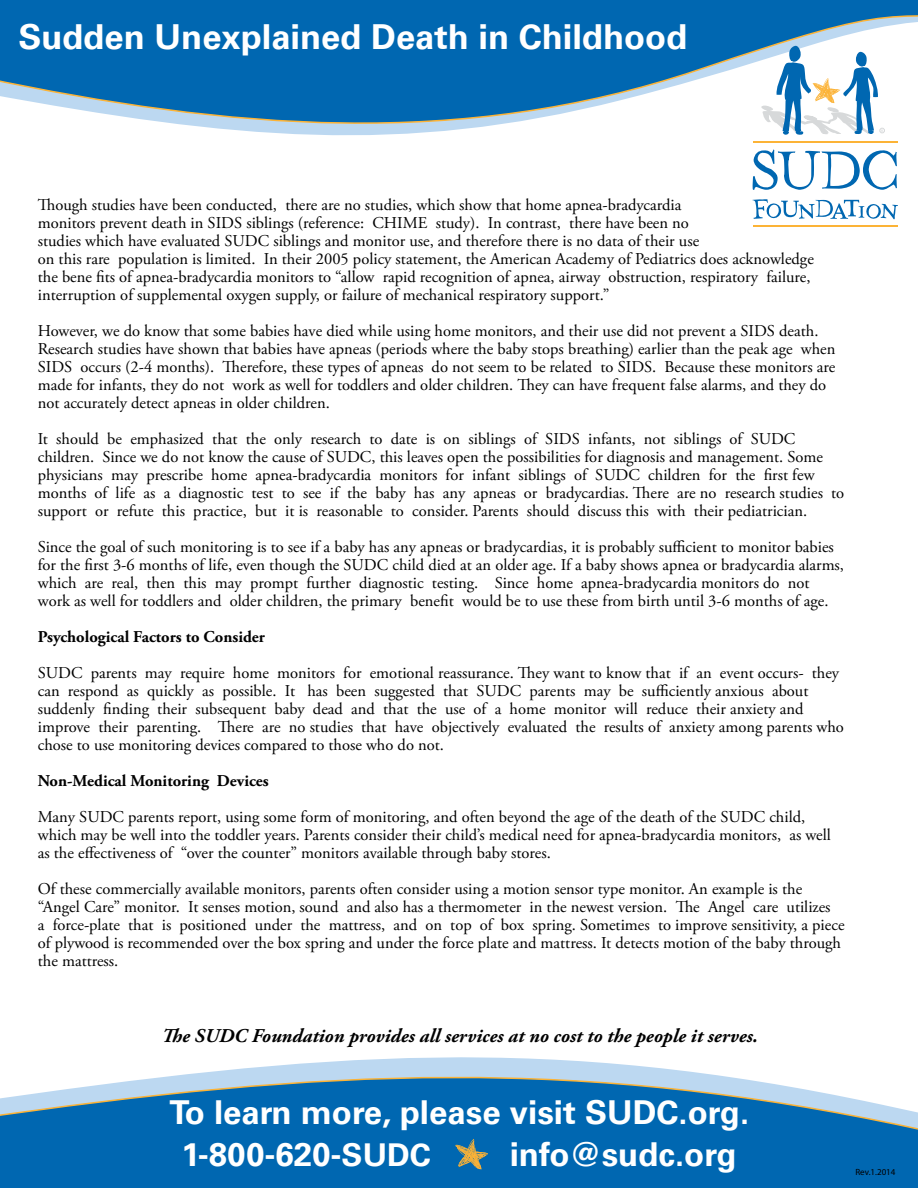
<style>
.page{position:relative;width:918px;height:1188px;background:#fff}
.page>*{position:absolute;margin:0;border:0;box-sizing:border-box;transform-origin:0 0}
.t1{font:700 34.5px "Univers LT Pro 65";color:#fff}
.t2{font:700 33px/42px "Univers LT Pro 65";color:#fff}
.t3{font:italic 700 19.5px "Adobe Garamond Pro";color:#000}
.t4{font:16.5px/18px "Adobe Garamond Pro";color:#000}
.t5{font:700 16.5px "Adobe Garamond Pro";color:#000}
.t6{font:9px "Myriad Pro";color:#000}
.t7{font:600 3.75px "Myriad Pro";color:#d7d9da}
.s1{font-size:31.5px}
</style>
<div class="page">
<svg style="left:0;top:0;width:918px;height:143px;fill:#0067b1"></svg>
<svg style="left:0;top:1057px;width:918px;height:131px;background:#3e8bc2"></svg>
<hr style="left:753px;top:141px;width:144px;height:2px;background:#fcb336">
<hr style="left:753px;top:225px;width:144px;height:2px;background:#fcb336">
<svg style="left:752px;top:149px;width:145px;height:41px"></svg>
<svg style="left:753px;top:199px;width:145px;height:20px"></svg>
<svg style="left:761px;top:46px;width:124px;height:90px"></svg>
<svg style="left:455px;top:1139px;width:32px;height:30px"></svg>
<h1 class="t1" style="left:18px;top:13px;width:671px">Sudden Unexplained Death in Childhood</h1>
<p class="t7" style="left:881px;top:128px;width:4px">R</p>
<p class="t4" style="left:38px;top:196px;width:778px">Though studies have been conducted, there are no studies, which show that home apnea-bradycardia<br>monitors prevent death in SIDS siblings (reference: CHIME study). In contrast, there have been no<br>studies which have evaluated SUDC siblings and monitor use, and therefore there is no data of their use<br>on this rare population is limited. In their 2005 policy statement, the American Academy of Pediatrics does acknowledge the bene fits of apnea-bradycardia monitors to “allow rapid recognition of apnea, airway obstruction, respiratory failure, interruption of supplemental oxygen supply, or failure of mechanical respiratory support.”</p>
<p class="t4" style="left:38px;top:322px;width:799px">However, we do know that some babies have died while using home monitors, and their use did not prevent a SIDS death.<br>Research studies have shown that babies have apneas (periods where the baby stops breathing) earlier than the peak age when SIDS occurs (2-4 months). Therefore, these types of apneas do not seem to be related to SIDS. Because these monitors are made for infants, they do not work as well for toddlers and older children. They can have frequent false alarms, and they do not accurately detect apneas in older children.</p>
<p class="t4" style="left:38px;top:430px;width:808px">It should be emphasized that the only research to date is on siblings of SIDS infants, not siblings of SUDC children. Since we do not know the cause of SUDC, this leaves open the possibilities for diagnosis and management. Some physicians may prescribe home apnea-bradycardia monitors for infant siblings of SUDC children for the first few months of life as a diagnostic test to see if the baby has any apneas or bradycardias. There are no research studies to support or refute this practice, but it is reasonable to consider. Parents should discuss this with their pediatrician.</p>
<p class="t4" style="left:38px;top:538px;width:808px">Since the goal of such monitoring is to see if a baby has any apneas or bradycardias, it is probably sufficient to monitor babies for the first 3-6 months of life, even though the SUDC child died at an older age. If a baby shows apnea or bradycardia alarms, which are real, then this may prompt further diagnostic testing. Since home apnea-bradycardia monitors do not work as well for toddlers and older children, the primary benefit would be to use these from birth until 3-6 months of age.</p>
<p class="t5" style="left:38px;top:627px;width:229px">Psychological Factors to Consider</p>
<p class="t4" style="left:38px;top:664px;width:808px">SUDC parents may require home monitors for emotional reassurance. They want to know that if an event occurs- they can respond as quickly as possible. It has been suggested that SUDC parents may be sufficiently anxious about suddenly finding their subsequent baby dead and that the use of a home monitor will reduce their anxiety and improve their parenting. There are no studies that have objectively evaluated the results of anxiety among parents who chose to use monitoring devices compared to those who do not.</p>
<p class="t5" style="left:38px;top:771px;width:233px">Non-Medical Monitoring Devices</p>
<p class="t4" style="left:38px;top:808px;width:795px">Many SUDC parents report, using some form of monitoring, and often beyond the age of the death of the SUDC child, which may be well into the toddler years. Parents consider their child’s medical need for apnea-bradycardia monitors, as well as the effectiveness of “over the counter” monitors available through baby stores.</p>
<p class="t4" style="left:38px;top:880px;width:808px">Of these commercially available monitors, parents often consider using a motion sensor type monitor. An example is the “Angel Care” monitor. It senses motion, sound and also has a thermometer in the newest version. The Angel care utilizes<br>a force-plate that is positioned under the mattress, and on top of box spring. Sometimes to improve sensitivity, a piece of plywood is recommended over the box spring and under the force plate and mattress. It detects motion of the baby through the mattress.</p>
<p class="t3" style="left:162px;top:1024px;width:598px">The SUDC Foundation provides all services at no cost to the people it serves.</p>
<h2 class="t2" style="left:181px;top:1090px;width:569px;text-indent:-12px">To learn more, please visit SUDC.org.<br>1-800-620-<span class="s1">SUDC</span></h2>
<h2 class="t2" style="left:510px;top:1132px;width:228px">info@sudc.org</h2>
<p class="t6" style="left:855px;top:1166px;width:42px">Rev.1.2014</p>
</div>
